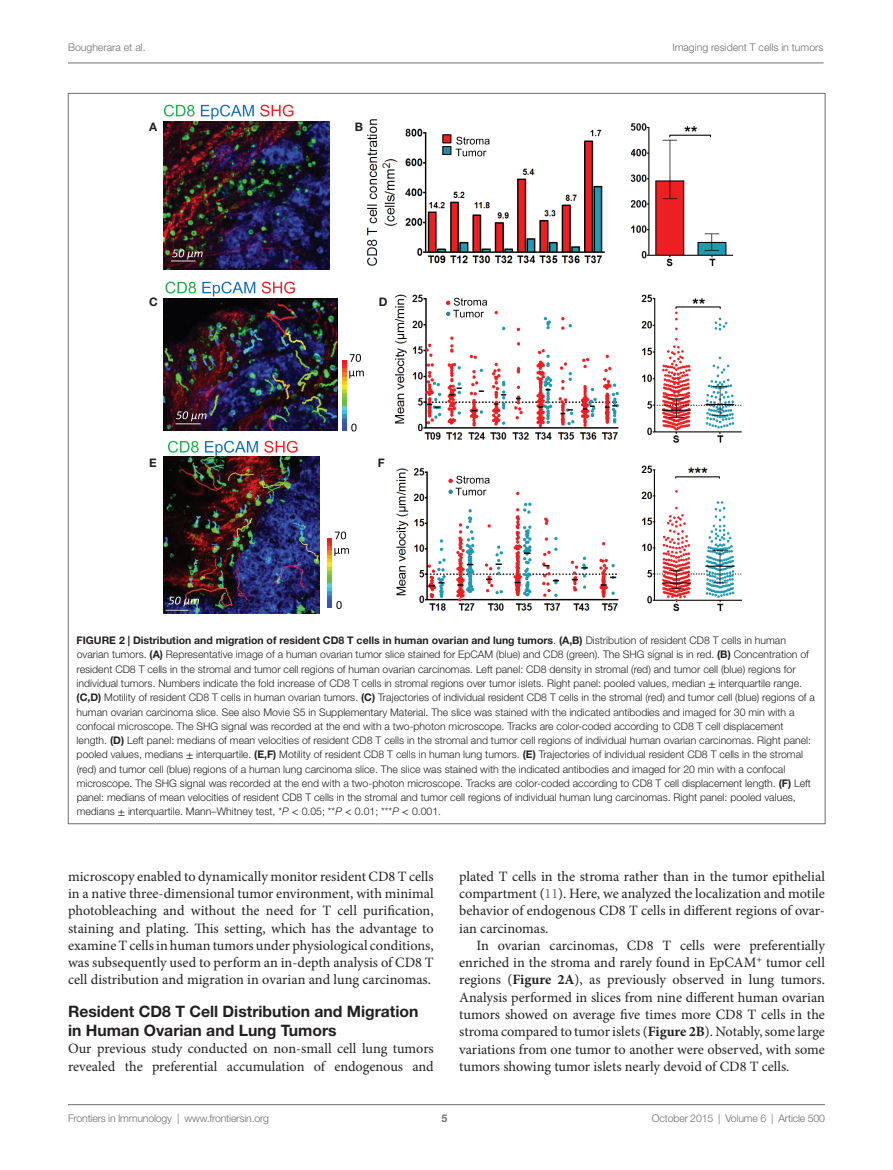
<style>
.page{position:relative;width:893px;height:1170px;background:#fff}
.page>*{position:absolute;margin:0;border:0;box-sizing:border-box;transform-origin:0 0}
.t1{font:700 15.75px/18.8px "Helvetica Neue LT Std";color:#231f20}
.t2{font:14.25px/17.2px "Minion Pro";color:#231f20;text-align:justify}
.t3{font:700 11.7px "Helvetica Neue LT Std";color:#231f20}
.t4{font:300 10.5px/14.2px "Helvetica Neue LT Std";color:#231f20}
.t5{font:300 10.5px "Helvetica Neue LT Std";letter-spacing:-.015em;color:#6c6d70}
.t6{font:700 10.5px "Helvetica Neue LT Std";color:#6c6d70}
.s1{font-weight:700}
.s2{font-family:"STIX General";font-weight:400}
.s3{font-style:italic}
.s4{color:#6c6d70}
</style>
<div class="page">
<img style="left:164px;top:121px;width:165px;height:148px">
<svg style="left:172px;top:249px;width:31px;height:10px"></svg>
<img style="left:164px;top:298px;width:173px;height:133px">
<svg style="left:176px;top:411px;width:30px;height:10px"></svg>
<svg style="left:351px;top:423px;width:6px;height:8px"></svg>
<svg style="left:350px;top:354px;width:11px;height:8px"></svg>
<svg style="left:349px;top:370px;width:15px;height:8px"></svg>
<img style="left:342px;top:361px;width:4px;height:69px">
<svg style="left:164px;top:105px;width:31px;height:12px"></svg>
<svg style="left:201px;top:105px;width:53px;height:15px"></svg>
<svg style="left:260px;top:105px;width:33px;height:12px"></svg>
<svg style="left:165px;top:281px;width:31px;height:12px"></svg>
<svg style="left:202px;top:281px;width:53px;height:15px"></svg>
<svg style="left:262px;top:281px;width:33px;height:12px"></svg>
<svg style="left:168px;top:441px;width:31px;height:11px"></svg>
<svg style="left:205px;top:441px;width:53px;height:14px"></svg>
<svg style="left:264px;top:441px;width:33px;height:11px"></svg>
<img style="left:164px;top:456px;width:155px;height:157px">
<svg style="left:169px;top:596px;width:30px;height:10px"></svg>
<svg style="left:336px;top:601px;width:6px;height:8px"></svg>
<svg style="left:335px;top:531px;width:11px;height:8px"></svg>
<svg style="left:334px;top:548px;width:15px;height:8px"></svg>
<img style="left:327px;top:538px;width:4px;height:69px">
<img style="left:642px;top:294px;width:100px;height:149px">
<img style="left:366px;top:119px;width:239px;height:147px">
<svg style="left:442px;top:134px;width:48px;height:22px"></svg>
<img style="left:631px;top:123px;width:103px;height:144px">
<img style="left:642px;top:465px;width:101px;height:147px">
<img style="left:394px;top:294px;width:225px;height:146px">
<svg style="left:446px;top:298px;width:41px;height:19px"></svg>
<img style="left:396px;top:468px;width:223px;height:143px">
<svg style="left:448px;top:475px;width:42px;height:20px"></svg>
<hr style="left:68px;top:1104px;width:757px;height:1px;background:#6c6d70">
<hr style="left:68px;top:63px;width:756px;height:1px;background:#6c6d70">
<p class="t5" style="left:68px;top:41px;width:79px">Bougherara et al.</p>
<p class="t5" style="left:672px;top:41px;width:153px">Imaging resident T cells in tumors</p>
<p class="t3" style="left:149px;top:120px;width:10px">A</p>
<p class="t3" style="left:355px;top:120px;width:10px">B</p>
<p class="t3" style="left:149px;top:295px;width:10px">C</p>
<p class="t3" style="left:379px;top:295px;width:10px">D</p>
<p class="t3" style="left:149px;top:455px;width:9px">E</p>
<p class="t3" style="left:378px;top:455px;width:8px">F</p>
<p class="t4" style="left:77px;top:633px;width:740px"><span class="s1">FIG URE 2 | Distribution and migration of resident CD8 T cells in human ovarian and lung tumors</span>. <span class="s1">(A,B)</span> Distribution of resident CD8 T cells in human ovarian tumors. <span class="s1">(A)</span> Representative image of a human ovarian tumor slice stained for EpCAM (blue) and CD8 (green). The SHG signal is in red. <span class="s1">(B)</span> Concentration of resident CD8 T cells in the stromal and tumor cell regions of human ovarian carcinomas. Left panel: CD8 density in stromal (red) and tumor cell (blue) regions for individual tumors. Numbers indicate the fold increase of CD8 T cells in stromal regions over tumor islets. Right panel: pooled values, median <span class="s2">±</span> interquartile range. <span class="s1">(C,D)</span> Motility of resident CD8 T cells in human ovarian tumors. <span class="s1">(C)</span> Trajectories of individual resident CD8 T cells in the stromal (red) and tumor cell (blue) regions of a human ovarian carcinoma slice. See also Movie S5 in Supplementary Material. The slice was stained with the indicated antibodies and imaged for 30 min with a confocal microscope. The SHG signal was recorded at the end with a two-photon microscope. Tracks are color-coded according to CD8 T cell displacement length. <span class="s1">(D)</span> Left panel: medians of mean velocities of resident CD8 T cells in the stromal and tumor cell regions of individual human ovarian carcinomas. Right panel: pooled values, medians <span class="s2">±</span> interquartile. <span class="s1">(E,F)</span> Motility of resident CD8 T cells in human lung tumors. <span class="s1">(E)</span> Trajectories of individual resident CD8 T cells in the stromal (red) and tumor cell (blue) regions of a human lung carcinoma slice. The slice was stained with the indicated antibodies and imaged for 20 min with a confocal microscope. The SHG signal was recorded at the end with a two-photon microscope. Tracks are color-coded according to CD8 T cell displacement length. <span class="s1">(F)</span> Left panel: medians of mean velocities of resident CD8 T cells in the stromal and tumor cell regions of individual human lung carcinomas. Right panel: pooled values, medians <span class="s2">±</span> interquartile. Mann–Whitney test, *<span class="s3">P</span> <span class="s2">&lt;</span> 0.05; **<span class="s3">P</span> <span class="s2">&lt;</span> 0.01; ***<span class="s3">P</span> <span class="s2">&lt;</span> 0.001.</p>
<p class="t2" style="left:68px;top:867px;width:367px">microscopy enabled to dynamically monitor resident CD8 T cells in a native three-dimensional tumor environment, with minimal photobleaching and without the need for T cell purification, staining and plating. This setting, which has the advantage to examine T cells in human tumors under physiological conditions, was subsequently used to perform an in-depth analysis of CD8 T cell distribution and migration in ovarian and lung carcinomas.</p>
<h1 class="t1" style="left:68px;top:1002px;width:352px">Resident CD8 T Cell Distribution and Migration in Human Ovarian and Lung Tumors</h1>
<h2 class="t2" style="left:68px;top:1040px;width:367px">Our previous study conducted on non-small cell lung tumors revealed the preferential accumulation of endogenous and</h2>
<h2 class="t2" style="left:459px;top:867px;width:367px">plated T cells in the stroma rather than in the tumor epithelial compartment (<span class="s4">11</span>). Here, we analyzed the localization and motile behavior of endogenous CD8 T cells in different regions of ovar&shy;ian carcinomas.</h2>
<p class="t2" style="left:459px;top:936px;width:367px;text-indent:17px">In ovarian carcinomas, CD8 T cells were preferentially enriched in the stroma and rarely found in EpCAM<sup>+</sup> tumor cell regions (<span class="s1">Figure 2A</span>), as previously observed in lung tumors.<br>Analysis performed in slices from nine different human ovarian tumors showed on average five times more CD8 T cells in the stroma compared to tumor islets (<span class="s1">Figure 2B</span>). Notably, some large variations from one tumor to another were observed, with some tumors showing tumor islets nearly devoid of CD8 T cells.</p>
<p class="t5" style="left:68px;top:1111px;width:203px">Frontiers in Immunology | www.frontiersin.org</p>
<p class="t6" style="left:441px;top:1111px;width:7px">5</p>
<p class="t5" style="left:652px;top:1111px;width:174px">October 2015 | Volume 6 | Article 500</p>
</div>
